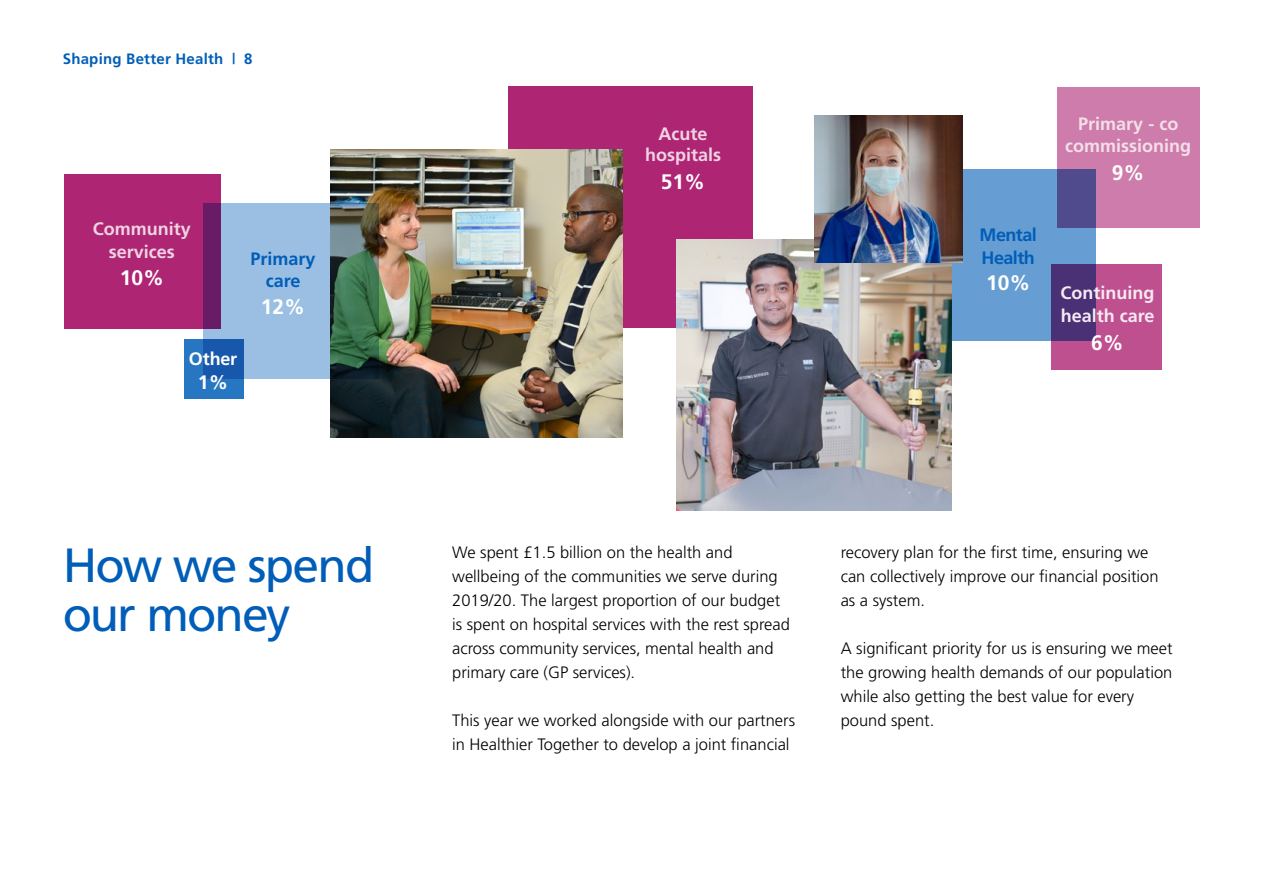
<style>
.page{position:relative;width:1263px;height:893px;background:#fff}
.page>*{position:absolute;margin:0;border:0;box-sizing:border-box;transform-origin:0 0}
.t1{font:48px/49.5px "Frutiger";letter-spacing:-.04em;color:#005eb8}
.t2{font:700 21px "Frutiger";color:#fff}
.t3{font:700 19.5px "Frutiger";color:#fff}
.t4{font:700 18px/22.5px "Frutiger";color:#efd3e3;text-align:center}
.t5{font:700 18px/22.5px "Frutiger";color:#f3deea;text-align:center}
.t6{font:700 18px/22.5px "Frutiger";color:#f7e9f1}
.t7{font:700 18px/22.5px "Frutiger";letter-spacing:-.03em;color:#005eb8}
.t8{font:700 18px/22.5px "Frutiger";color:#005eb8;text-align:center}
.t9{font:700 18px "Frutiger";letter-spacing:-.01em;color:#fff}
.t10{font:300 16.5px/24px "Frutiger";color:#000}
.t11{font:700 15px "Frutiger";letter-spacing:.015em;color:#005eb8}
</style>
<div class="page">
<div style="left:508px;top:87px;width:245px;height:241px;background:#ae2573"></div>
<div style="left:64px;top:174px;width:157px;height:155px;background:#ae2573"></div>
<div style="left:922px;top:169px;width:173px;height:172px;background:#669ed4"></div>
<svg style="left:1051px;top:264px;width:111px;height:106px;background:#9b4687"></svg>
<svg style="left:1057px;top:87px;width:142px;height:140px;background:#bf76a7"></svg>
<img style="left:677px;top:239px;width:274px;height:271px">
<img style="left:814px;top:116px;width:149px;height:146px">
<img style="left:330px;top:149px;width:293px;height:289px">
<svg style="left:204px;top:203px;width:175px;height:175px;background:#7a94ab"></svg>
<svg style="left:184px;top:340px;width:60px;height:59px;background:#1f67b8"></svg>
<p class="t11" style="left:63px;top:50px;width:191px">Shaping Better Health | 8</p>
<p class="t4" style="left:93px;top:217px;width:100px">Community services</p>
<p class="t2" style="left:120px;top:266px;width:46px">10%</p>
<p class="t9" style="left:189px;top:348px;width:50px">Other</p>
<p class="t3" style="left:198px;top:370px;width:32px">1%</p>
<p class="t8" style="left:251px;top:247px;width:67px">Primary care</p>
<p class="t2" style="left:261px;top:294px;width:46px">12%</p>
<p class="t4" style="left:645px;top:123px;width:77px;line-height:21px">Acute hospitals</p>
<p class="t2" style="left:661px;top:169px;width:46px">51%</p>
<p class="t7" style="left:979px;top:224px;width:59px">Mental<br>Health</p>
<p class="t2" style="left:986px;top:271px;width:46px">10%</p>
<p class="t5" style="left:1065px;top:112px;width:127px">Primary - co commissioning</p>
<p class="t2" style="left:1112px;top:160px;width:34px">9%</p>
<p class="t6" style="left:1060px;top:282px;width:95px">Continuing health care</p>
<p class="t2" style="left:1091px;top:330px;width:34px">6%</p>
<h1 class="t1" style="left:63px;top:540px;width:313px">How we spend our money</h1>
<p class="t10" style="left:452px;top:540px;width:339px">We spent £1.5 billion on the health and wellbeing of the communities we serve during 2019/20. The largest proportion of our budget is spent on hospital services with the rest spread across community services, mental health and primary care (GP services).</p>
<p class="t10" style="left:452px;top:708px;width:344px">This year we worked alongside with our partners in Healthier Together to develop a joint financial</p>
<p class="t10" style="left:841px;top:540px;width:319px">recovery plan for the first time, ensuring we can collectively improve our financial position as a system.</p>
<p class="t10" style="left:841px;top:636px;width:333px">A significant priority for us is ensuring we meet the growing health demands of our population while also getting the best value for every pound spent.</p>
</div>
